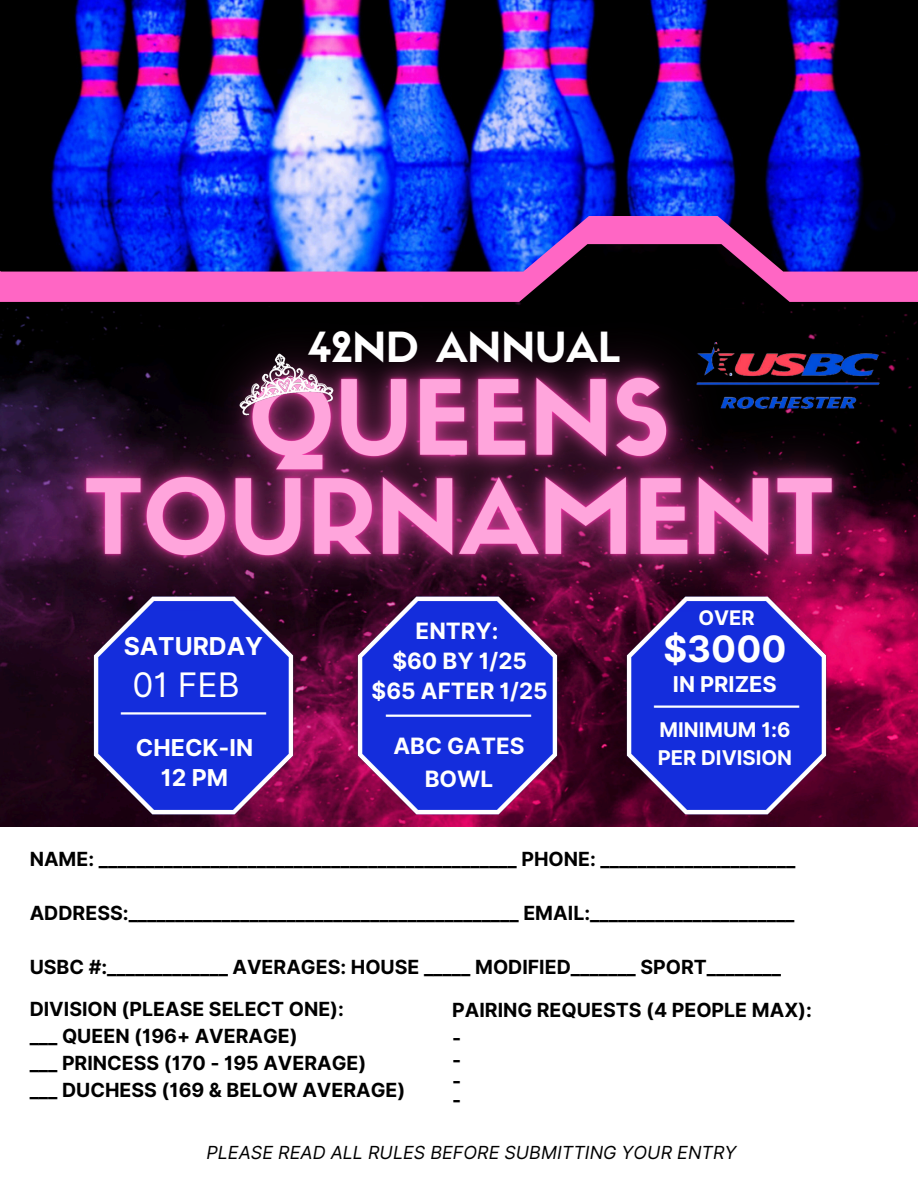
<style>
.page{position:relative;width:918px;height:1188px;background:#fff}
.page>*{position:absolute;margin:0;border:0;box-sizing:border-box;transform-origin:0 0}
.t1{font:40.8px "Sifonn Basic";color:#fff}
.t2{font:700 36.45px "Inter";color:#fff}
.t3{font:33.75px "Inter";color:#fff}
.t4{font:700 24.6px "Inter";color:#fff}
.t5{font:700 23.25px/30.3px "Inter";color:#fff;text-align:center}
.t6{font:700 22.5px/30.3px "Inter";color:#fff;text-align:center}
.t7{font:700 21.75px "Inter";color:#fff}
.t8{font:700 20.25px/27.3px "Inter";color:#fff}
.t9{font:700 20.1px "Inter";color:#fff}
.t10{font:700 19.5px/27px "Inter";color:#000}
.t11{font:italic 18px "Inter";color:#000}
</style>
<div class="page">
<img style="left:0;top:685px;width:918px;height:142px">
<img style="left:0;top:0;width:918px;height:685px">
<img style="left:86px;top:590px;width:214px;height:232px">
<img style="left:351px;top:590px;width:214px;height:232px">
<img style="left:619px;top:590px;width:214px;height:232px">
<img style="left:690px;top:342px;width:191px;height:68px">
<img style="left:233px;top:346px;width:108px;height:77px">
<p class="t1" style="left:308px;top:331px;width:314px">42ND ANNUAL</p>
<h6 class="t9" style="left:698px;top:606px;width:58px">OVER</h6>
<p class="t6" style="left:372px;top:615px;width:178px">ENTRY:<br>$60 BY 1/25 $65 AFTER 1/25</p>
<h4 class="t6" style="left:393px;top:730px;width:133px;line-height:32.7px">ABC GATES<br>BOWL</h4>
<h2 class="t4" style="left:124px;top:631px;width:141px">SATURDAY</h2>
<h3 class="t2" style="left:664px;top:627px;width:124px">$3000</h3>
<h3 class="t7" style="left:673px;top:671px;width:105px">IN PRIZES</h3>
<p class="t8" style="left:658px;top:716px;width:136px">MINIMUM 1:6<br>PER DIVISION</p>
<h3 class="t3" style="left:132px;top:665px;width:109px">01 FEB</h3>
<h3 class="t5" style="left:136px;top:732px;width:119px">CHECK-IN<br>12 PM</h3>
<h4 class="t10" style="left:30px;top:845px;width:767px">NAME: _____________________________________________ PHONE: _____________________</h4>
<h5 class="t10" style="left:30px;top:899px;width:766px">ADDRESS:__________________________________________ EMAIL:______________________</h5>
<h5 class="t10" style="left:30px;top:953px;width:753px">USBC #:_____________ AVERAGES: HOUSE _____ MODIFIED_______ SPORT________</h5>
<h5 class="t10" style="left:30px;top:995px;width:377px">DIVISION (PLEASE SELECT ONE):<br>___ QUEEN (196+ AVERAGE)<br>___ PRINCESS (170 - 195 AVERAGE)<br>___ DUCHESS (169 &amp; BELOW AVERAGE)</h5>
<h5 class="t10" style="left:452px;top:996px;width:361px;line-height:28.5px">PAIRING REQUESTS (4 PEOPLE MAX): -</h5>
<h5 class="t10" style="left:452px;top:1049px;width:11px;line-height:21.1px">- -</h5>
<h5 class="t10" style="left:452px;top:1086px;width:11px">-</h5>
<p class="t11" style="left:206px;top:1142px;width:532px">PLEASE READ ALL RULES BEFORE SUBMITTING YOUR ENTRY</p>
</div>
